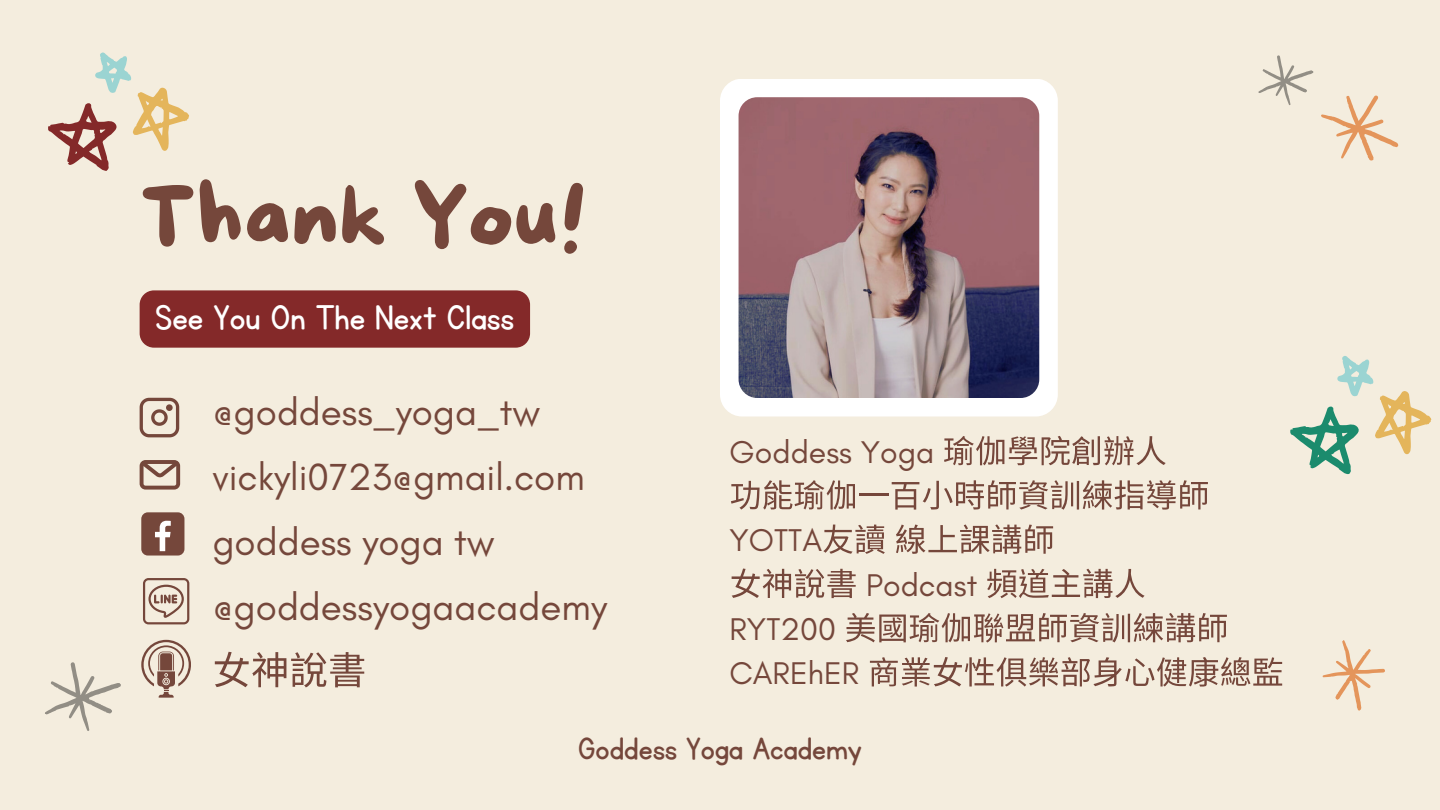
<style>
.page{position:relative;width:1440px;height:810px;background:#f4edde}
.page>*{position:absolute;margin:0;border:0;box-sizing:border-box;transform-origin:0 0}
.t1{font:85px "More Sugar";color:#75473b}
.t2{font:40px "KG Primary Penmanship";color:#fff}
.t3{font:38.5px/64.8px "Glacial Indifference";color:#75473b}
.t4{font:36px "KG Primary Penmanship";color:#75473b}
.t5{font:32px/44.2px "Glacial Indifference";color:#75473b}
</style>
<div class="page">
<svg style="left:48px;top:52px;width:141px;height:119px"></svg>
<svg style="left:1321px;top:95px;width:77px;height:66px"></svg>
<svg style="left:1322px;top:640px;width:63px;height:71px"></svg>
<svg style="left:1290px;top:356px;width:142px;height:118px"></svg>
<svg style="left:45px;top:662px;width:76px;height:69px"></svg>
<svg style="left:1258px;top:55px;width:56px;height:50px"></svg>
<svg style="left:140px;top:460px;width:40px;height:30px"></svg>
<svg style="left:143px;top:578px;width:46px;height:46px"></svg>
<svg style="left:140px;top:398px;width:39px;height:39px"></svg>
<div style="left:141px;top:512px;width:43px;height:44px;background:#75473b;border-radius:7px"></div>
<svg style="left:155px;top:521px;width:16px;height:30px"></svg>
<svg style="left:141px;top:640px;width:50px;height:58px"></svg>
<div style="left:140px;top:290px;width:390px;height:58px;background:#842929;border-radius:14px"></div>
<svg style="left:215px;top:652px;width:149px;height:35px"></svg>
<div style="left:720px;top:79px;width:338px;height:337px;background:#fff;border-radius:22px"></div>
<img style="left:739px;top:97px;width:300px;height:301px;border-radius:19px">
<svg style="left:944px;top:436px;width:222px;height:29px"></svg>
<svg style="left:731px;top:480px;width:124px;height:30px"></svg>
<hr style="left:859px;top:493px;width:29px;height:3px;background:#75473b">
<svg style="left:892px;top:480px;width:316px;height:30px"></svg>
<svg style="left:823px;top:525px;width:62px;height:29px"></svg>
<svg style="left:896px;top:524px;width:157px;height:30px"></svg>
<svg style="left:732px;top:569px;width:124px;height:29px"></svg>
<svg style="left:987px;top:569px;width:158px;height:29px"></svg>
<svg style="left:846px;top:613px;width:381px;height:30px"></svg>
<svg style="left:870px;top:657px;width:412px;height:30px"></svg>
<h1 class="t1" style="left:140px;top:170px;width:448px">Thank You!</h1>
<p class="t2" style="left:156px;top:298px;width:360px">See You On The Next Class</p>
<p class="t3" style="left:212px;top:379px;width:396px">@goddess_yoga_tw vickyli0723@gmail.com goddess yoga tw @goddessyogaacademy</p>
<p class="t5" style="left:730px;top:430px;width:206px">Goddess Yoga</p>
<p class="t5" style="left:730px;top:518px;width:94px">YOTTA</p>
<p class="t5" style="left:730px;top:607px;width:131px">RYT200<br>CAREhER</p>
<p class="t5" style="left:866px;top:562px;width:113px">Podcast</p>
<p class="t4" style="left:578px;top:731px;width:286px">Goddess Yoga Academy</p>
</div>
